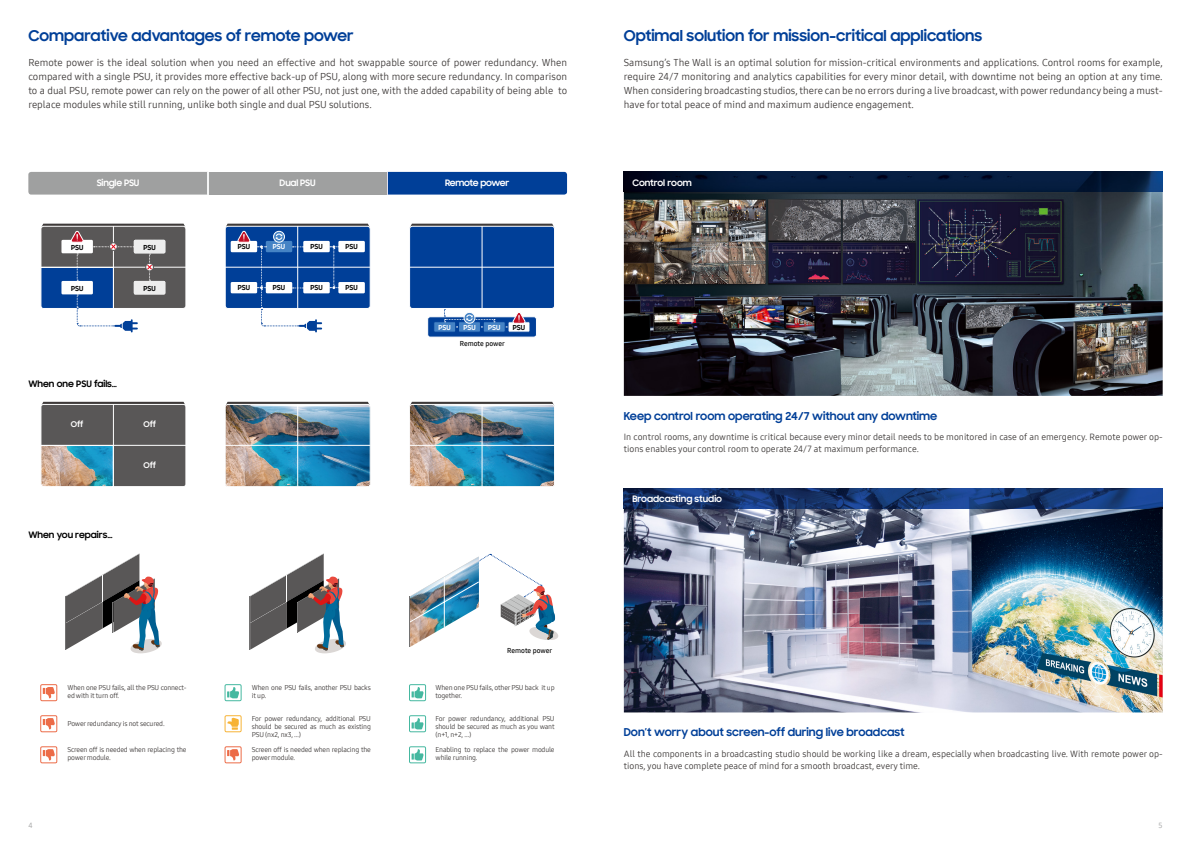
<style>
.page{position:relative;width:1191px;height:842px;background:#fff}
.page>*{position:absolute;margin:0;border:0;box-sizing:border-box;transform-origin:0 0}
.t1{font:700 15px "Samsung Sharp Sans";color:#003f98}
.t2{font:700 11px "Samsung Sharp Sans";color:#003f98}
.t3{font:10px/14px "Samsung One 400";color:#3e3a39;text-align:justify}
.t4{font:9px/12px "Samsung One 400";color:#3e3a39}
.t5{font:700 9px "Samsung Sharp Sans";letter-spacing:-.015em;color:#fff}
.t6{font:700 9px "Samsung Sharp Sans";color:#000}
.t7{font:700 9px "Samsung Sharp Sans";letter-spacing:-.04em;color:#fff}
.t8{font:700 8px "Samsung Sharp Sans";letter-spacing:.005em;color:#fff}
.t9{font:7.5px "Samsung One 400";color:#9fa0a0}
.t10{font:7px/8px "Samsung One 400";letter-spacing:-.025em;color:#3e3a39}
.t11{font:700 7px "Samsung Sharp Sans";color:#000}
.t12{font:7px "Samsung One 600";color:#000}
.t13{font:700 7px "Samsung Sharp Sans";color:#fff}
</style>
<div class="page">
<svg style="left:410px;top:224px;width:144px;height:2px"></svg>
<svg style="left:41px;top:402px;width:144px;height:3px"></svg>
<div style="left:41px;top:404px;width:145px;height:83px;background:#595757;border-radius:3px"></div>
<div style="left:41px;top:404px;width:145px;height:83px;border:1px solid #fff;border-radius:3px"></div>
<svg style="left:41px;top:446px;width:72px;height:41px"></svg>
<div style="left:428px;top:317px;width:108px;height:20px;background:#003f98;border-radius:3px"></div>
<div style="left:427px;top:317px;width:109px;height:20px;border:1px solid #fff;border-radius:3px"></div>
<hr style="left:455px;top:327px;width:54px;height:1px;background:#fff">
<div style="left:434px;top:322px;width:22px;height:10px;background:#4583c5"></div>
<div style="left:433px;top:321px;width:23px;height:11px;border:1px solid #003f98"></div>
<div style="left:458px;top:322px;width:22px;height:10px;background:#4583c5"></div>
<div style="left:458px;top:321px;width:23px;height:11px;border:1px solid #003f98"></div>
<div style="left:483px;top:322px;width:22px;height:10px;background:#4583c5"></div>
<div style="left:483px;top:321px;width:22px;height:11px;border:1px solid #003f98"></div>
<div style="left:508px;top:322px;width:22px;height:10px;background:#fff"></div>
<div style="left:508px;top:321px;width:22px;height:11px;border:1px solid #003f98"></div>
<svg style="left:512px;top:313px;width:14px;height:11px"></svg>
<div style="left:208px;top:172px;width:179px;height:23px;background:#9fa0a0"></div>
<div style="left:28px;top:172px;width:181px;height:23px;background:#9fa0a0"></div>
<div style="left:387px;top:172px;width:180px;height:23px;background:#003f98"></div>
<div style="left:40px;top:684px;width:17px;height:17px;border:1px solid #ec6b47"></div>
<svg style="left:43px;top:687px;width:12px;height:11px"></svg>
<div style="left:40px;top:715px;width:17px;height:17px;border:1px solid #ec6b47"></div>
<svg style="left:43px;top:718px;width:12px;height:11px"></svg>
<div style="left:40px;top:746px;width:17px;height:17px;border:1px solid #ec6b47"></div>
<svg style="left:43px;top:749px;width:12px;height:11px"></svg>
<div style="left:224px;top:746px;width:18px;height:17px;border:1px solid #ec6b47"></div>
<svg style="left:227px;top:749px;width:12px;height:11px"></svg>
<div style="left:224px;top:715px;width:18px;height:17px;border:1px solid #f7b336"></div>
<svg style="left:227px;top:718px;width:12px;height:12px"></svg>
<div style="left:224px;top:684px;width:18px;height:17px;border:1px solid #45b8a0"></div>
<svg style="left:227px;top:687px;width:12px;height:11px"></svg>
<div style="left:409px;top:684px;width:17px;height:17px;border:1px solid #45b8a0"></div>
<svg style="left:411px;top:687px;width:13px;height:11px"></svg>
<div style="left:409px;top:715px;width:17px;height:17px;border:1px solid #45b8a0"></div>
<svg style="left:411px;top:718px;width:13px;height:11px"></svg>
<div style="left:409px;top:746px;width:17px;height:17px;border:1px solid #45b8a0"></div>
<svg style="left:411px;top:749px;width:13px;height:11px"></svg>
<svg style="left:65px;top:553px;width:97px;height:100px"></svg>
<svg style="left:249px;top:553px;width:97px;height:100px"></svg>
<hr style="left:113px;top:404px;width:1px;height:83px;background:#fff">
<hr style="left:41px;top:445px;width:145px;height:1px;background:#fff">
<svg style="left:226px;top:402px;width:143px;height:2px"></svg>
<img style="left:227px;top:404px;width:143px;height:81px">
<div style="left:225px;top:404px;width:145px;height:83px;border:1px solid #fff;border-radius:3px"></div>
<hr style="left:297px;top:404px;width:1px;height:83px;background:#fff">
<hr style="left:225px;top:445px;width:145px;height:1px;background:#fff">
<svg style="left:411px;top:402px;width:143px;height:2px"></svg>
<img style="left:411px;top:406px;width:142px;height:79px">
<div style="left:409px;top:404px;width:146px;height:83px;border:1px solid #fff;border-radius:3px"></div>
<hr style="left:482px;top:404px;width:1px;height:83px;background:#fff">
<hr style="left:409px;top:445px;width:146px;height:1px;background:#fff">
<div style="left:409px;top:226px;width:145px;height:82px;background:#003f98;border-radius:3px"></div>
<div style="left:409px;top:226px;width:146px;height:83px;border:1px solid #fff;border-radius:3px"></div>
<hr style="left:482px;top:226px;width:1px;height:83px;background:#fff">
<hr style="left:409px;top:267px;width:146px;height:1px;background:#fff">
<svg style="left:41px;top:224px;width:145px;height:108px"></svg>
<img style="left:410px;top:640px;width:12px;height:7px">
<img style="left:409px;top:554px;width:149px;height:86px">
<hr style="left:409px;top:597px;width:1px;height:50px;background:#727171">
<img style="left:624px;top:192px;width:538px;height:204px">
<img style="left:624px;top:172px;width:538px;height:20px">
<svg style="left:225px;top:224px;width:145px;height:108px"></svg>
<img style="left:624px;top:508px;width:538px;height:204px">
<img style="left:624px;top:488px;width:538px;height:20px">
<svg style="left:444px;top:309px;width:51px;height:14px"></svg>
<h1 class="t1" style="left:28px;top:24px;width:327px">Comparative advantages of remote power</h1>
<p class="t3" style="left:28px;top:55px;width:540px">Remote power is the ideal solution when you need an effective and hot swappable source of power redundancy. When compared with a single PSU, it provides more effective back-up of PSU, along with more secure redundancy. In comparison to a dual PSU, remote power can rely on the power of all other PSU, not just one, with the added capability of being able to replace modules while still running, unlike both single and dual PSU solutions.</p>
<p class="t5" style="left:97px;top:176px;width:44px">Single PSU</p>
<p class="t5" style="left:280px;top:176px;width:37px">Dual PSU</p>
<p class="t7" style="left:445px;top:176px;width:66px">Remote power</p>
<p class="t11" style="left:71px;top:242px;width:14px">PSU</p>
<p class="t11" style="left:238px;top:242px;width:14px">PSU</p>
<p class="t11" style="left:310px;top:242px;width:14px">PSU</p>
<p class="t11" style="left:238px;top:283px;width:14px">PSU</p>
<p class="t11" style="left:310px;top:283px;width:14px">PSU</p>
<p class="t13" style="left:273px;top:242px;width:14px">PSU</p>
<p class="t11" style="left:345px;top:242px;width:14px">PSU</p>
<p class="t11" style="left:143px;top:242px;width:14px">PSU</p>
<p class="t11" style="left:143px;top:283px;width:14px">PSU</p>
<p class="t11" style="left:71px;top:283px;width:14px">PSU</p>
<p class="t11" style="left:273px;top:283px;width:14px">PSU</p>
<p class="t11" style="left:345px;top:283px;width:14px">PSU</p>
<p class="t6" style="left:28px;top:377px;width:90px">When one PSU fails…</p>
<p class="t8" style="left:71px;top:418px;width:14px">Off</p>
<p class="t8" style="left:143px;top:418px;width:14px">Off</p>
<p class="t8" style="left:143px;top:460px;width:14px">Off</p>
<p class="t6" style="left:28px;top:528px;width:86px">When you repairs…</p>
<p class="t13" style="left:438px;top:322px;width:14px">PSU</p>
<p class="t13" style="left:463px;top:322px;width:14px">PSU</p>
<p class="t13" style="left:488px;top:322px;width:14px">PSU</p>
<p class="t11" style="left:513px;top:322px;width:14px">PSU</p>
<p class="t12" style="left:460px;top:339px;width:47px">Remote power</p>
<p class="t12" style="left:507px;top:645px;width:47px">Remote power</p>
<p class="t10" style="left:68px;top:683px;width:121px">When one PSU fails, all the PSU connect&shy;ed with it turn off.</p>
<p class="t10" style="left:68px;top:719px;width:99px">Power redundancy is not secured.</p>
<p class="t10" style="left:68px;top:745px;width:121px">Screen off is needed when replacing the power module.</p>
<p class="t10" style="left:252px;top:745px;width:121px">Screen off is needed when replacing the power module.</p>
<p class="t10" style="left:252px;top:683px;width:121px">When one PSU fails, another PSU backs it up.</p>
<p class="t10" style="left:435px;top:683px;width:121px">When one PSU fails, other PSU back it up together.</p>
<p class="t10" style="left:435px;top:714px;width:121px;text-align:justify">For power redundancy, additional PSU should be secured as much as you want (n+1, n+2, …)</p>
<p class="t10" style="left:435px;top:745px;width:121px">Enabling to replace the power module while running.</p>
<p class="t10" style="left:252px;top:714px;width:121px;text-align:justify">For power redundancy, additional PSU should be secured as much as existing PSU (nx2, nx3, …)</p>
<h1 class="t1" style="left:624px;top:24px;width:360px">Optimal solution for mission-critical applications</h1>
<p class="t3" style="left:624px;top:55px;width:540px">Samsung’s The Wall is an optimal solution for mission-critical environments and applications. Control rooms for example, require 24/7 monitoring and analytics capabilities for every minor detail, with downtime not being an option at any time.<br>When considering broadcasting studios, there can be no errors during a live broadcast, with power redundancy being a must&shy;have for total peace of mind and maximum audience engagement.</p>
<p class="t5" style="left:632px;top:176px;width:61px">Control room</p>
<p class="t2" style="left:624px;top:408px;width:315px">Keep control room operating 24/7 without any downtime</p>
<p class="t4" style="left:624px;top:431px;width:540px">In control rooms, any downtime is critical because every minor detail needs to be monitored in case of an emergency. Remote power op&shy;tions enables your control room to operate 24/7 at maximum performance.</p>
<p class="t5" style="left:632px;top:492px;width:91px">Broadcasting studio</p>
<p class="t2" style="left:624px;top:724px;width:282px">Don’t worry about screen-off during live broadcast</p>
<p class="t4" style="left:624px;top:748px;width:540px">All the components in a broadcasting studio should be working like a dream, especially when broadcasting live. With remote power op&shy;tions, you have complete peace of mind for a smooth broadcast, every time.</p>
<p class="t9" style="left:28px;top:820px;width:6px">4</p>
<p class="t9" style="left:1158px;top:820px;width:6px">5</p>
</div>
